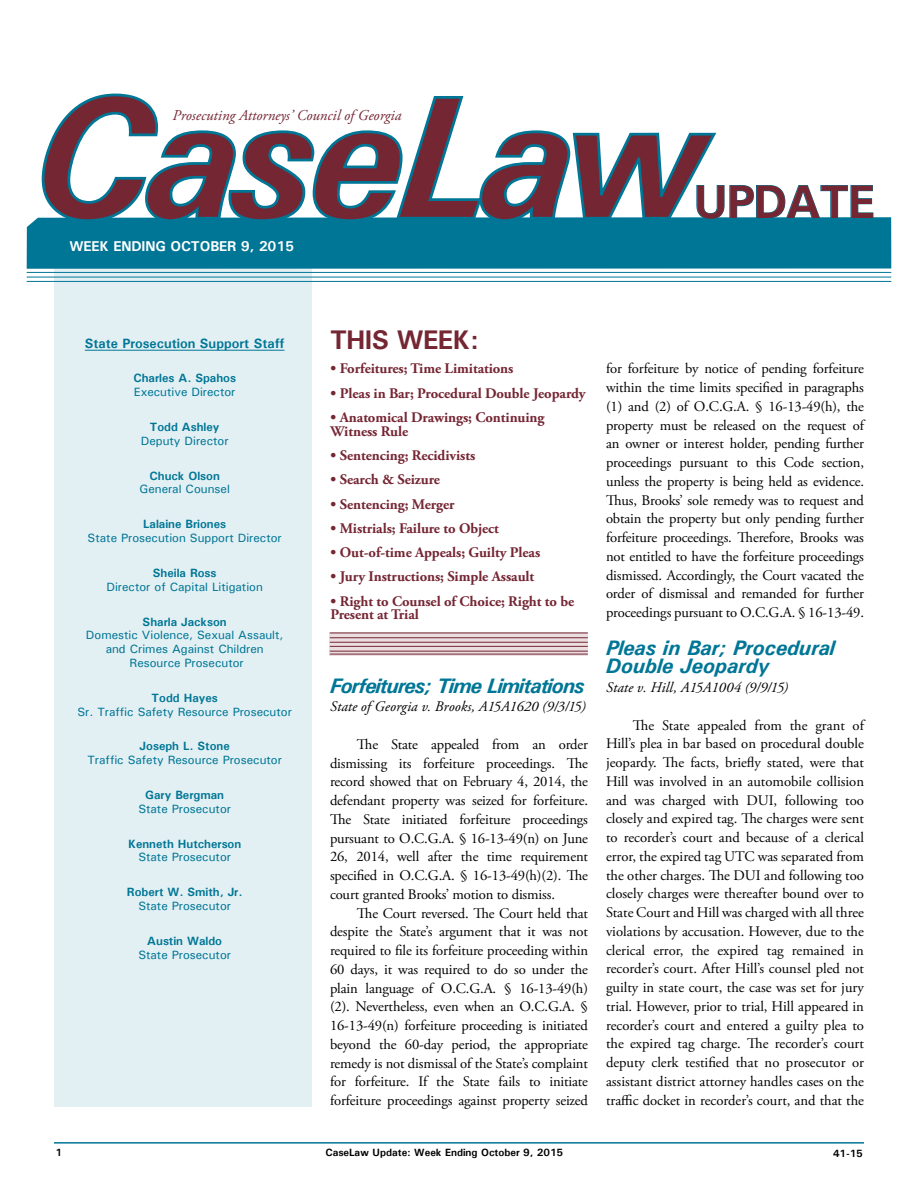
<style>
.page{position:relative;width:918px;height:1188px;background:#fff}
.page>*{position:absolute;margin:0;border:0;box-sizing:border-box;transform-origin:0 0}
.t1{font:700 47.1px "Univers";letter-spacing:-.025em;color:#752633}
.t2{font:700 27px "Univers";letter-spacing:-.025em;color:#752633}
.t3{font:italic 700 21px/18.8px "Univers";color:#007696}
.t4{font:italic 700 21px "Univers";letter-spacing:-.04em;color:#007696}
.t5{font:italic 15px "Adobe Garamond Pro";color:#752633}
.t6{font:14.7px/18.8px "Adobe Garamond Pro";letter-spacing:-.01em;color:#000;text-align:justify}
.t7{font:700 14.7px/13.5px "Adobe Garamond Pro";letter-spacing:-.005em;color:#752633}
.t8{font:italic 14.7px "Adobe Garamond Pro";letter-spacing:.01em;color:#000}
.t9{font:700 14.25px "Univers";letter-spacing:-.01em;color:#fff}
.t10{font:700 13.5px "Univers";color:#007696}
.t11{font:500 12px/13.8px "Univers";color:#007696;text-align:center}
.t12{font:700 12px "Univers";color:#007696}
.t13{font:700 10.5px "Univers";color:#000}
</style>
<div class="page">
<hr style="left:54px;top:1142px;width:810px;height:2px;background:#007696">
<div style="left:54px;top:228px;width:258px;height:879px;background:#e3f0f3"></div>
<hr style="left:85px;top:350px;width:200px;height:1px;background:#007696">
<div style="left:27px;top:217px;width:864px;height:52px;background:#007696"></div>
<hr style="left:27px;top:272px;width:864px;height:1px;background:#007696">
<hr style="left:27px;top:277px;width:864px;height:1px;background:#007696">
<svg style="left:330px;top:634px;width:258px;height:22px;background:#dfced1"></svg>
<hr style="left:330px;top:633px;width:258px;height:1px;background:#752633">
<hr style="left:330px;top:646px;width:258px;height:1px;background:#752633">
<hr style="left:330px;top:651px;width:258px;height:1px;background:#752633">
<hr style="left:330px;top:654px;width:258px;height:1px;background:#752633">
<hr style="left:330px;top:637px;width:258px;height:1px;background:#752633">
<hr style="left:330px;top:642px;width:258px;height:1px;background:#752633">
<svg style="left:719px;top:185px;width:155px;height:35px"></svg>
<hr style="left:27px;top:281px;width:864px;height:1px;background:#007696">
<svg style="left:40px;top:93px;width:679px;height:130px"></svg>
<p class="t5" style="left:172px;top:107px;width:230px">Prosecuting Attorneys’ Council of Georgia</p>
<p class="t9" style="left:69px;top:237px;width:226px">WEEK ENDING OCTOBER 9, 2015</p>
<h1 class="t1" style="left:694px;top:172px;width:182px">UPDATE</h1>
<p class="t10" style="left:85px;top:334px;width:201px">State Prosecution Support Staff</p>
<p class="t12" style="left:133px;top:371px;width:104px">Charles A. Spahos</p>
<p class="t11" style="left:134px;top:385px;width:103px">Executive Director</p>
<p class="t12" style="left:150px;top:419px;width:71px">Todd Ashley</p>
<p class="t11" style="left:141px;top:434px;width:89px">Deputy Director</p>
<p class="t12" style="left:149px;top:468px;width:72px">Chuck Olson</p>
<p class="t11" style="left:140px;top:482px;width:92px">General Counsel</p>
<p class="t12" style="left:143px;top:517px;width:85px">Lalaine Briones</p>
<p class="t11" style="left:88px;top:531px;width:196px">State Prosecution Support Director</p>
<p class="t12" style="left:153px;top:565px;width:65px">Sheila Ross</p>
<p class="t11" style="left:106px;top:579px;width:158px">Director of Capital Litigation</p>
<p class="t12" style="left:143px;top:614px;width:86px">Sharla Jackson</p>
<p class="t11" style="left:86px;top:628px;width:199px">Domestic Violence, Sexual Assault, and Crimes Against Children<br>Resource Prosecutor</p>
<p class="t12" style="left:152px;top:690px;width:68px">Todd Hayes</p>
<p class="t11" style="left:77px;top:704px;width:216px">Sr. Traffic Safety Resource Prosecutor</p>
<p class="t12" style="left:140px;top:739px;width:92px">Joseph L. Stone</p>
<p class="t11" style="left:87px;top:753px;width:196px">Traffic Safety Resource Prosecutor</p>
<p class="t12" style="left:145px;top:787px;width:80px">Gary Bergman</p>
<p class="t11" style="left:138px;top:801px;width:94px">State Prosecutor</p>
<p class="t12" style="left:128px;top:836px;width:115px">Kenneth Hutcherson</p>
<p class="t11" style="left:138px;top:850px;width:94px">State Prosecutor</p>
<p class="t12" style="left:127px;top:885px;width:117px">Robert W. Smith, Jr.</p>
<p class="t11" style="left:138px;top:899px;width:94px">State Prosecutor</p>
<p class="t12" style="left:147px;top:933px;width:76px">Austin Waldo</p>
<p class="t11" style="left:138px;top:947px;width:94px">State Prosecutor</p>
<h2 class="t2" style="left:330px;top:323px;width:150px">THIS WEEK:</h2>
<p class="t7" style="left:330px;top:362px;width:185px">• Forfeitures; Time Limitations</p>
<p class="t7" style="left:330px;top:387px;width:257px">• Pleas in Bar; Procedural Double Jeopardy</p>
<p class="t7" style="left:330px;top:411px;width:216px">• Anatomical Drawings; Continuing<br>Witness Rule</p>
<p class="t7" style="left:330px;top:449px;width:146px">• Sentencing; Recidivists</p>
<p class="t7" style="left:330px;top:473px;width:111px">• Search &amp; Seizure</p>
<p class="t7" style="left:330px;top:497px;width:126px">• Sentencing; Merger</p>
<p class="t7" style="left:330px;top:522px;width:170px">• Mistrials; Failure to Object</p>
<p class="t7" style="left:330px;top:546px;width:211px">• Out-of-time Appeals; Guilty Pleas</p>
<p class="t7" style="left:330px;top:570px;width:205px">• Jury Instructions; Simple Assault</p>
<p class="t7" style="left:330px;top:595px;width:245px">• Right to Counsel of Choice; Right to be<br>Present at Trial</p>
<h3 class="t4" style="left:330px;top:672px;width:256px">Forfeitures; Time Limitations</h3>
<p class="t8" style="left:330px;top:698px;width:257px">State of Georgia v. Brooks, A15A1620 (9/3/15)</p>
<p class="t6" style="left:330px;top:735px;width:260px;text-indent:27px">The State appealed from an order dismissing its forfeiture proceedings. The record showed that on February 4, 2014, the defendant property was seized for forfeiture.<br>The State initiated forfeiture proceedings pursuant to O.C.G.A. § 16-13-49(n) on June 26, 2014, well after the time requirement specified in O.C.G.A. § 16-13-49(h)(2). The court granted Brooks’ motion to dismiss.</p>
<p class="t6" style="left:330px;top:904px;width:260px;text-indent:27px">The Court reversed. The Court held that despite the State’s argument that it was not required to file its forfeiture proceeding within 60 days, it was required to do so under the plain language of O.C.G.A. § 16-13-49(h) (2). Nevertheless, even when an O.C.G.A. § 16-13-49(n) forfeiture proceeding is initiated beyond the 60-day period, the appropriate remedy is not dismissal of the State’s complaint for forfeiture. If the State fails to initiate forfeiture proceedings against property seized</p>
<p class="t6" style="left:606px;top:360px;width:260px">for forfeiture by notice of pending forfeiture within the time limits specified in paragraphs (1) and (2) of O.C.G.A. § 16-13-49(h), the property must be released on the request of an owner or interest holder, pending further proceedings pursuant to this Code section, unless the property is being held as evidence.<br>Thus, Brooks’ sole remedy was to request and obtain the property but only pending further forfeiture proceedings. Therefore, Brooks was not entitled to have the forfeiture proceedings dismissed. Accordingly, the Court vacated the order of dismissal and remanded for further proceedings pursuant to O.C.G.A. § 16-13-49.</p>
<h3 class="t3" style="left:606px;top:638px;width:230px">Pleas in Bar; Procedural<br>Double Jeopardy</h3>
<p class="t8" style="left:606px;top:679px;width:184px">State v. Hill, A15A1004 (9/9/15)</p>
<p class="t6" style="left:606px;top:716px;width:260px;text-indent:27px">The State appealed from the grant of Hill’s plea in bar based on procedural double jeopardy. The facts, briefly stated, were that Hill was involved in an automobile collision and was charged with DUI, following too closely and expired tag. The charges were sent to recorder’s court and because of a clerical error, the expired tag UTC was separated from the other charges. The DUI and following too closely charges were thereafter bound over to State Court and Hill was charged with all three violations by accusation. However, due to the clerical error, the expired tag remained in recorder’s court. After Hill’s counsel pled not guilty in state court, the case was set for jury trial. However, prior to trial, Hill appeared in recorder’s court and entered a guilty plea to the expired tag charge. The recorder’s court deputy clerk testified that no prosecutor or assistant district attorney handles cases on the traffic docket in recorder’s court, and that the</p>
<p class="t13" style="left:56px;top:1146px;width:8px">1</p>
<p class="t13" style="left:326px;top:1146px;width:239px">CaseLaw Update: Week Ending October 9, 2015</p>
<p class="t13" style="left:833px;top:1147px;width:31px">41-15</p>
</div>
